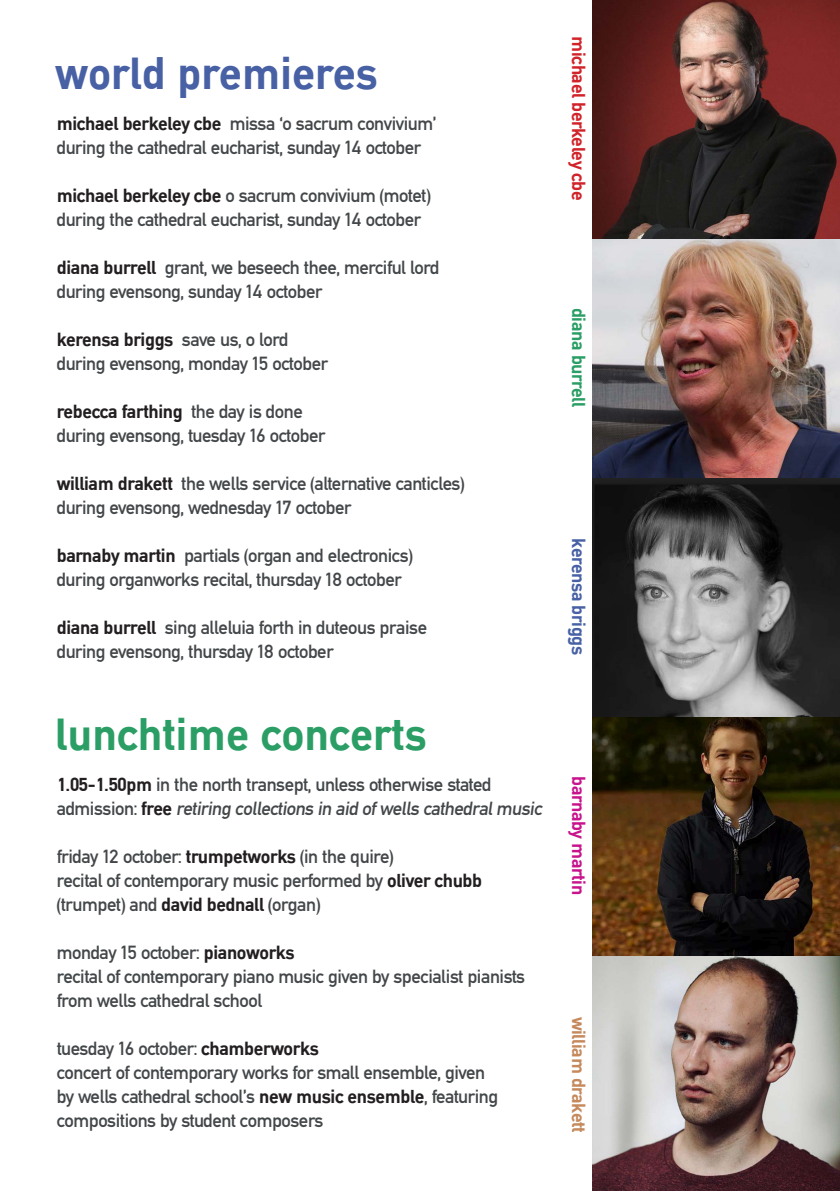
<style>
.page{position:relative;width:840px;height:1191px;background:#fff}
.page>*{position:absolute;margin:0;border:0;box-sizing:border-box;transform-origin:0 0}
.t1{font:700 48px "DIN Mittel EF";color:#2b9e65}
.t2{font:700 48px "DIN Mittel EF";color:#4861a5}
.t3{font:20px/24px "DIN Mittel EFOP";letter-spacing:-.02em;color:#434749}
.t4{font:700 20px "DIN Mittel EF";letter-spacing:-.02em;color:#231f20}
.t5{font:700 20px "DIN Mittel EF";letter-spacing:-.02em;color:#d1232a}
.t6{font:700 20px "DIN Mittel EF";letter-spacing:-.02em;color:#c5895c}
.t7{font:700 20px "DIN Mittel EF";letter-spacing:-.02em;color:#4861a5}
.t8{font:700 20px "DIN Mittel EF";letter-spacing:-.02em;color:#c8148c}
.t9{font:700 20px "DIN Mittel EF";letter-spacing:-.02em;color:#2b9e65}
.s1{font-family:"DIN Mittel EF";font-weight:700;color:#231f20}
.s2{font-family:"DIN Mittel EFOP";font-weight:400;color:#434749}
</style>
<div class="page">
<img style="left:592px;top:0;width:247px;height:478px">
<img style="left:592px;top:478px;width:247px;height:713px">
<p class="t2" style="left:55px;top:45px;width:324px">world premieres</p>
<p class="t3" style="left:57px;top:111px;width:381px"><span class="s1">michael berkeley cbe</span> missa ‘o sacrum convivium’</p>
<p class="t3" style="left:57px;top:135px;width:366px">during the cathedral eucharist, sunday 14 october</p>
<p class="t3" style="left:57px;top:183px;width:375px"><span class="s1">michael berkeley cbe</span> o sacrum convivium (motet)</p>
<p class="t3" style="left:57px;top:207px;width:366px">during the cathedral eucharist, sunday 14 october</p>
<p class="t3" style="left:57px;top:255px;width:384px"><span class="s1">diana burrell</span> grant, we beseech thee, merciful lord during evensong, sunday 14 october</p>
<p class="t4" style="left:57px;top:327px;width:233px">kerensa briggs <span class="s2">save us, o lord</span></p>
<p class="t3" style="left:57px;top:351px;width:272px">during evensong, monday 15 october</p>
<p class="t4" style="left:57px;top:399px;width:247px">rebecca farthing <span class="s2">the day is done</span></p>
<p class="t3" style="left:57px;top:423px;width:270px">during evensong, tuesday 16 october</p>
<p class="t3" style="left:57px;top:471px;width:409px"><span class="s1">william drakett</span> the wells service (alternative canticles)</p>
<p class="t3" style="left:57px;top:495px;width:296px">during evensong, wednesday 17 october</p>
<p class="t3" style="left:57px;top:543px;width:357px"><span class="s1">barnaby martin</span> partials (organ and electronics)</p>
<p class="t3" style="left:57px;top:567px;width:346px">during organworks recital, thursday 18 october</p>
<p class="t3" style="left:57px;top:615px;width:372px"><span class="s1">diana burrell</span> sing alleluia forth in duteous praise</p>
<p class="t3" style="left:57px;top:639px;width:278px">during evensong, thursday 18 october</p>
<p class="t1" style="left:55px;top:706px;width:373px">lunchtime concerts</p>
<p class="t3" style="left:57px;top:772px;width:436px"><span class="s1">1.05-1.50pm</span> in the north transept, unless otherwise stated</p>
<p class="t3" style="left:57px;top:796px;width:489px">a d m i ss i o n : <span class="s1">f re e</span> retiring collections in aid ofwells cathedralmusic</p>
<p class="t3" style="left:57px;top:844px;width:338px">friday 12 october: <span class="s1">trumpetworks</span> (in the quire)</p>
<p class="t3" style="left:57px;top:868px;width:426px">recital of contemporary music performed by <span class="s1">oliver chubb </span>(trumpet) and <span class="s1">david bednall</span> (organ)</p>
<p class="t3" style="left:57px;top:940px;width:239px">monday 15 october: <span class="s1">pianoworks</span></p>
<p class="t3" style="left:57px;top:964px;width:469px">recital of contemporary piano music given by specialist pianists from wells cathedral school</p>
<p class="t3" style="left:57px;top:1036px;width:263px">tuesday 16 october: <span class="s1">chamberworks</span></p>
<p class="t3" style="left:57px;top:1060px;width:442px">concert of contemporary works for small ensemble, given by wells cathedral school’s <span class="s1">new music ensemble</span>, featuring compositions by student composers</p>
<p class="t5" style="left:590px;top:36px;width:166px;rotate:90deg">michael berkeley cbe</p>
<p class="t9" style="left:590px;top:308px;width:101px;rotate:90deg">diana burrell</p>
<p class="t7" style="left:590px;top:538px;width:118px;rotate:90deg">kerensa briggs</p>
<p class="t8" style="left:590px;top:776px;width:120px;rotate:90deg">barnaby martin</p>
<p class="t6" style="left:590px;top:1016px;width:118px;rotate:90deg">william drakett</p>
</div>
